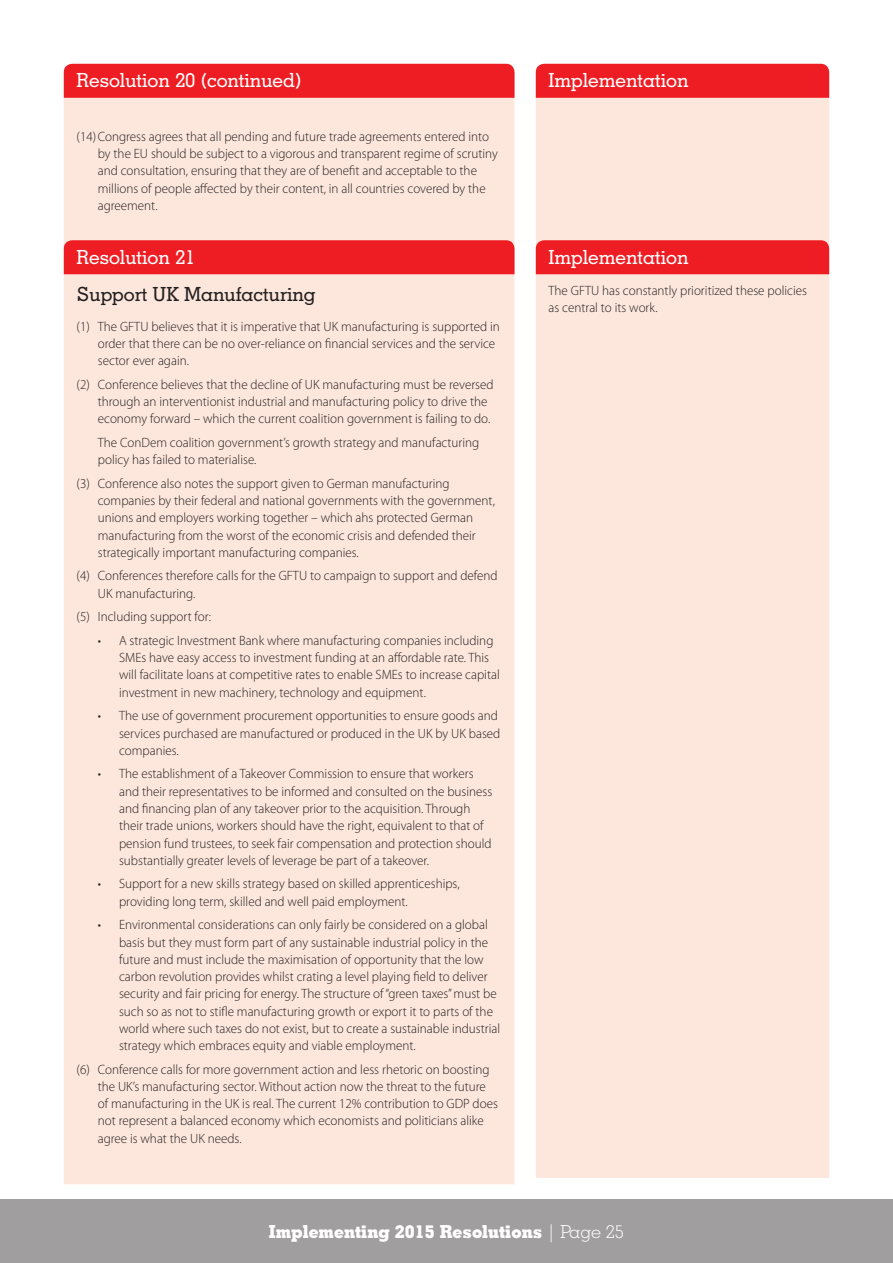
<style>
.page{position:relative;width:893px;height:1263px;background:#fff}
.page>*{position:absolute;margin:0;border:0;box-sizing:border-box;transform-origin:0 0}
.t1{font:500 19.5px "Geometric Slab 703 BT";color:#fff}
.t2{font:500 19.5px "Geometric Slab 703 BT";color:#231f20}
.t3{font:700 18px "Geometric Slab 703 BT Xtra";color:#fff}
.t4{font:300 13.5px/17.2px "Myriad Pro";color:#231f20}
.s1{font-family:"Geometric Slab 703 BT";font-weight:300}
</style>
<div class="page">
<div style="left:536px;top:98px;width:293px;height:1080px;background:#fde7dc"></div>
<div style="left:536px;top:64px;width:293px;height:34px;background:#ee1d23"></div>
<div style="left:64px;top:98px;width:450px;height:1086px;background:#fde7dc"></div>
<div style="left:64px;top:64px;width:450px;height:34px;background:#ee1d23"></div>
<div style="left:536px;top:240px;width:293px;height:34px;background:#ee1d23"></div>
<div style="left:64px;top:240px;width:450px;height:34px;background:#ee1d23"></div>
<div style="left:0;top:1199px;width:893px;height:64px;background:#a19ea0"></div>
<h1 class="t1" style="left:77px;top:68px;width:226px">Resolution 20 (continued)</h1>
<p class="t4" style="left:98px;top:128px;width:402px;text-indent:-21px">(14)Congress agrees that all pending and future trade agreements entered into by the EU should be subject to a vigorous and transparent regime of scrutiny and consultation, ensuring that they are of benefit and acceptable to the millions of people affected by their content, in all countries covered by the agreement.</p>
<h1 class="t1" style="left:77px;top:245px;width:121px">Resolution 21</h1>
<h1 class="t2" style="left:77px;top:282px;width:241px">Support UK Manufacturing</h1>
<p class="t4" style="left:98px;top:318px;width:404px;text-indent:-21px">(1) The GFTU believes that it is imperative that UK manufacturing is supported in order that there can be no over-reliance on financial services and the service sector ever again.</p>
<p class="t4" style="left:98px;top:376px;width:397px;text-indent:-21px">(2) Conference believes that the decline of UK manufacturing must be reversed through an interventionist industrial and manufacturing policy to drive the economy forward – which the current coalition government is failing to do.</p>
<p class="t4" style="left:98px;top:434px;width:383px">The ConDem coalition government’s growth strategy and manufacturing policy has failed to materialise.</p>
<p class="t4" style="left:98px;top:475px;width:399px;text-indent:-21px">(3) Conference also notes the support given to German manufacturing companies by their federal and national governments with the government, unions and employers working together – which ahs protected German manufacturing from the worst of the economic crisis and defended their strategically important manufacturing companies.</p>
<p class="t4" style="left:98px;top:567px;width:401px;text-indent:-21px">(4) Conferences therefore calls for the GFTU to campaign to support and defend<br>UK manufacturing.</p>
<p class="t4" style="left:77px;top:608px;width:136px">(5) Including support for:</p>
<p class="t4" style="left:119px;top:632px;width:382px;text-indent:-21px">• A strategic Investment Bank where manufacturing companies including SMEs have easy access to investment funding at an affordable rate. This will facilitate loans at competitive rates to enable SMEs to increase capital investment in new machinery, technology and equipment.</p>
<p class="t4" style="left:119px;top:707px;width:383px;text-indent:-21px">• The use of government procurement opportunities to ensure goods and services purchased are manufactured or produced in the UK by UK based companies.</p>
<p class="t4" style="left:119px;top:765px;width:375px;text-indent:-21px">• The establishment of a Takeover Commission to ensure that workers and their representatives to be informed and consulted on the business and financing plan of any takeover prior to the acquisition. Through their trade unions, workers should have the right, equivalent to that of pension fund trustees, to seek fair compensation and protection should substantially greater levels of leverage be part of a takeover.</p>
<p class="t4" style="left:119px;top:875px;width:342px;text-indent:-21px">• Support for a new skills strategy based on skilled apprenticeships, providing long term, skilled and well paid employment.</p>
<p class="t4" style="left:119px;top:916px;width:383px;text-indent:-21px">• Environmental considerations can only fairly be considered on a global basis but they must form part of any sustainable industrial policy in the future and must include the maximisation of opportunity that the low carbon revolution provides whilst crating a level playing field to deliver security and fair pricing for energy. The structure of “green taxes” must be such so as not to stifle manufacturing growth or export it to parts of the world where such taxes do not exist, but to create a sustainable industrial strategy which embraces equity and viable employment.</p>
<p class="t4" style="left:98px;top:1061px;width:402px;text-indent:-21px">(6) Conference calls for more government action and less rhetoric on boosting the UK’s manufacturing sector. Without action now the threat to the future of manufacturing in the UK is real. The current 12% contribution to GDP does not represent a balanced economy which economists and politicians alike agree is what the UK needs.</p>
<h1 class="t1" style="left:549px;top:68px;width:141px">Implementation</h1>
<h1 class="t1" style="left:549px;top:245px;width:141px">Implementation</h1>
<p class="t4" style="left:549px;top:282px;width:260px">The GFTU has constantly prioritized these policies as central to its work.</p>
<h2 class="t3" style="left:269px;top:1221px;width:357px">Implementing 2015 Resolutions <span class="s1">| Page 25</span></h2>
</div>
